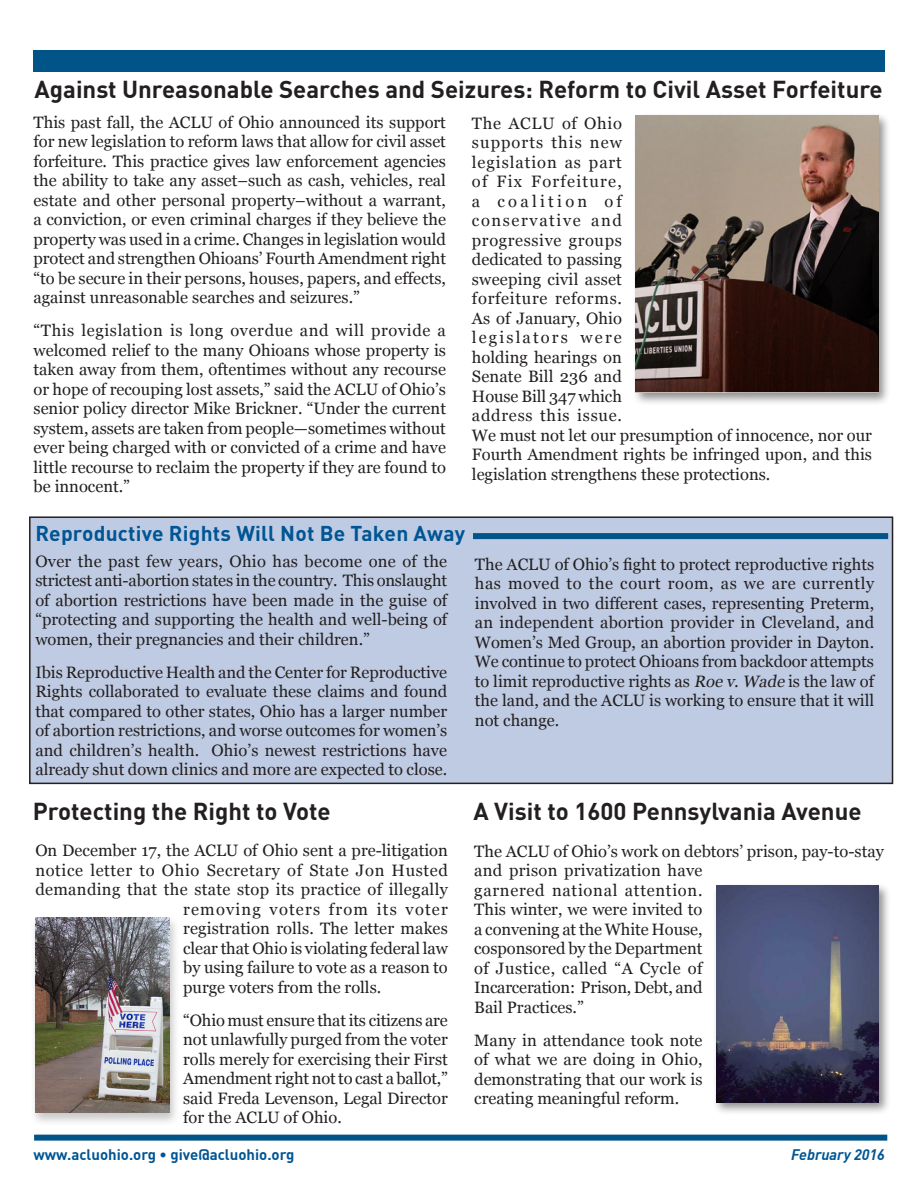
<style>
.page{position:relative;width:918px;height:1188px;background:#fff}
.page>*{position:absolute;margin:0;border:0;box-sizing:border-box;transform-origin:0 0}
.Headline{font:700 24px "DIN";color:#231f20}
.Subhead_2{font:700 24px "DIN";color:#231f20}
.Callout_Head{font:700 21px "DIN";letter-spacing:.01em;color:#005594}
.Body_Text_Smaller{font:16.5px/19.5px "Georgia";color:#231f20;text-align:justify}
.Body_Text_Smaller-2{font:16.5px "Georgia";letter-spacing:.02em;color:#231f20}
.Body_Text_Smaller-3{font:16.5px "Georgia";letter-spacing:.04em;color:#231f20}
.Body_Text_Smaller-4{font:16.5px "Georgia";letter-spacing:.07em;color:#231f20}
.t1{font:700 15px "DIN";color:#005594}
.t2{font:italic 700 15px "DIN";color:#005594}
.s1{font-style:italic}
</style>
<div class="page">
<div style="left:33px;top:50px;width:852px;height:22px;background:#005487"></div>
<div style="left:34px;top:1135px;width:853px;height:6px;background:#005487"></div>
<div style="left:632px;top:112px;width:259px;height:294px;background:#231f20;opacity:.5"></div>
<img style="left:635px;top:115px;width:243px;height:278px">
<div style="left:713px;top:882px;width:178px;height:233px;background:#231f20;opacity:.5"></div>
<img style="left:716px;top:886px;width:162px;height:216px">
<div style="left:29px;top:915px;width:151px;height:212px;background:#231f20;opacity:.25"></div>
<img style="left:35px;top:917px;width:135px;height:195px">
<div style="left:30px;top:517px;width:863px;height:266px;background:#bfcbe2"></div>
<div style="left:29px;top:516px;width:864px;height:268px;border:2px solid #231f20"></div>
<div style="left:473px;top:533px;width:415px;height:6px;background:#005487"></div>
<p class="Headline" style="left:35px;top:74px;width:850px">Against Unreasonable Searches and Seizures: Reform to Civil Asset Forfeiture</p>
<p class="Body_Text_Smaller" style="left:34px;top:113px;width:414px">This past fall, the ACLU of Ohio announced its support for new legislation to reform laws that allow for civil asset forfeiture. This practice gives law enforcement agencies the ability to take any asset–such as cash, vehicles, real estate and other personal property–without a warrant, a conviction, or even criminal charges if they believe the property was used in a crime. Changes in legislation would protect and strengthen Ohioans’ Fourth Amendment right “to be secure in their persons, houses, papers, and effects, against unreasonable searches and seizures.”</p>
<p class="Body_Text_Smaller" style="left:34px;top:321px;width:414px">“This legislation is long overdue and will provide a welcomed relief to the many Ohioans whose property is taken away from them, oftentimes without any recourse or hope of recouping lost assets,” said the ACLU of Ohio’s senior policy director Mike Brickner. “Under the current system, assets are taken from people—sometimes without ever being charged with or convicted of a crime and have little recourse to reclaim the property if they are found to be innocent.”</p>
<p class="Body_Text_Smaller" style="left:472px;top:114px;width:402px;text-align:left">The ACLU of Ohio<br>supports this new<br>legislation as part<br>of Fix Forfeiture,<br>a coalition of<br>conservative and<br>progressive groups<br>dedicated to passing<br>sweeping civil asset<br>forfeiture reforms.<br>As of January, Ohio<br>legislators were<br>holding hearings on<br>Senate Bill 236 and<br>House Bill 347 which<br>address this issue.<br>We must not let our presumption of innocence, nor our<br>Fourth Amendment rights be infringed upon, and this legislation strengthens these protections.</p>
<p class="Callout_Head" style="left:35px;top:520px;width:431px">Reproductive Rights Will Not Be Taken Away</p>
<p class="Body_Text_Smaller" style="left:35px;top:552px;width:413px">Over the past few years, Ohio has become one of the strictest anti-abortion states in the country. This onslaught of abortion restrictions have been made in the guise of “protecting and supporting the health and well-being of women, their pregnancies and their children.”</p>
<p class="Body_Text_Smaller" style="left:35px;top:663px;width:413px">Ibis Reproductive Health and the Center for Reproductive Rights collaborated to evaluate these claims and found that compared to other states, Ohio has a larger number of abortion restrictions, and worse outcomes for women’s and children’s health. Ohio’s newest restrictions have already shut down clinics and more are expected to close.</p>
<p class="Body_Text_Smaller" style="left:475px;top:555px;width:401px">The ACLU of Ohio’s fight to protect reproductive rights has moved to the court room, as we are currently involved in two different cases, representing Preterm, an independent abortion provider in Cleveland, and Women’s Med Group, an abortion provider in Dayton.<br>We continue to protect Ohioans from backdoor attempts to limit reproductive rights as <span class="s1">Roe v.Wade</span> is the law of the land, and the ACLU is working to ensure that it will not change.</p>
<p class="Subhead_2" style="left:33px;top:796px;width:299px">Protecting the Right to Vote</p>
<p class="Body_Text_Smaller" style="left:35px;top:841px;width:414px">On December 17, the ACLU of Ohio sent a pre-litigation</p>
<p class="Body_Text_Smaller-3" style="left:35px;top:860px;width:414px">notice letter to Ohio Secretary of State Jon Husted</p>
<p class="Body_Text_Smaller-2" style="left:35px;top:880px;width:414px">demanding that the state stop its practice of illegally</p>
<p class="Body_Text_Smaller-4" style="left:183px;top:899px;width:266px">removing voters from its voter</p>
<p class="Body_Text_Smaller" style="left:183px;top:919px;width:266px">registration rolls. The letter makes</p>
<p class="Body_Text_Smaller" style="left:183px;top:939px;width:266px">clear that Ohio is violating federal law</p>
<p class="Body_Text_Smaller" style="left:183px;top:958px;width:266px">by using failure to vote as a reason to</p>
<p class="Body_Text_Smaller" style="left:183px;top:978px;width:200px">purge voters from the rolls.</p>
<p class="Body_Text_Smaller" style="left:183px;top:1011px;width:266px">“Ohio must ensure that its citizens are not unlawfully purged from the voter rolls merely for exercising their First Amendment right not to cast a ballot,” said Freda Levenson, Legal Director for the ACLU of Ohio.</p>
<p class="Subhead_2" style="left:473px;top:796px;width:390px">A Visit to 1600 Pennsylvania Avenue</p>
<p class="Body_Text_Smaller" style="left:474px;top:842px;width:411px;text-align:left">The ACLU of Ohio’s work on debtors’ prison, pay-to-stay and prison privatization have<br>garnered national attention.<br>This winter, we were invited to<br>a convening at the White House,<br>cosponsored by the Department<br>of Justice, called “A Cycle of<br>Incarceration: Prison, Debt, and<br>Bail Practices.”</p>
<p class="Body_Text_Smaller" style="left:474px;top:1031px;width:230px">Many in attendance took note of what we are doing in Ohio, demonstrating that our work is creating meaningful reform.</p>
<p class="t1" style="left:34px;top:1145px;width:262px">www.acluohio.org • give@acluohio.org</p>
<p class="t2" style="left:791px;top:1145px;width:95px">February 2016</p>
</div>
